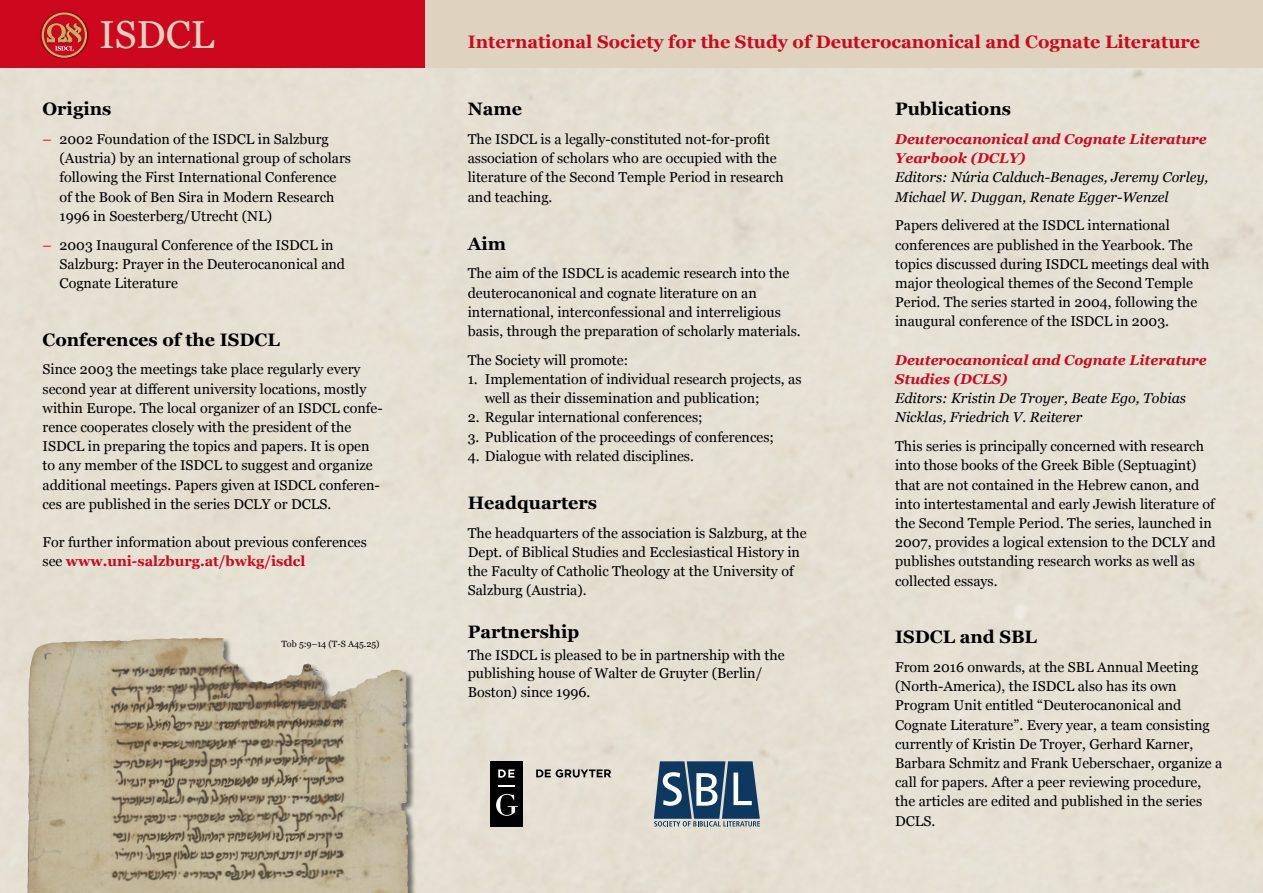
<style>
.page{position:relative;width:1263px;height:893px;background:#fff}
.page>*{position:absolute;margin:0;border:0;box-sizing:border-box;transform-origin:0 0}
.t1{font:39px "Georgia";color:#ded3bf}
.t2{font:700 18px "Georgia";color:#000}
.t3{font:700 18px "Georgia";color:#cd071e}
.t4{font:14.25px/19.2px "Georgia";color:#000}
.t5{font:italic 14.25px/19.2px "Georgia";color:#000}
.t6{font:italic 700 14.25px/19.2px "Georgia";color:#cd071e}
.t7{font:9px "Georgia";color:#000}
.s1{color:#cd071e}
.s2{font-weight:700;color:#cd071e}
</style>
<div class="page">
<div style="left:0;top:67px;width:1263px;height:826px;background:#e5e0d3"></div>
<div style="left:0;top:0;width:425px;height:67px;background:#cd071e"></div>
<div style="left:425px;top:0;width:838px;height:67px;background:#ded3bf"></div>
<div style="left:25px;top:638px;width:395px;height:255px;background:#000;opacity:.5"></div>
<img style="left:27px;top:638px;width:382px;height:255px">
<img style="left:40px;top:11px;width:49px;height:48px">
<svg style="left:42px;top:12px;width:45px;height:46px"></svg>
<div style="left:490px;top:761px;width:33px;height:65px;background:#000"></div>
<svg style="left:498px;top:785px;width:16px;height:1px"></svg>
<svg style="left:498px;top:769px;width:16px;height:9px"></svg>
<svg style="left:496px;top:794px;width:22px;height:22px"></svg>
<svg style="left:536px;top:769px;width:75px;height:8px"></svg>
<svg style="left:654px;top:761px;width:106px;height:65px;background:#537088"></svg>
<h1 class="t1" style="left:99px;top:11px;width:116px">ISDCL</h1>
<p class="t2" style="left:43px;top:97px;width:70px">Origins</p>
<p class="t4" style="left:60px;top:130px;width:293px;text-indent:-17px"><span class="s1">–</span> 2002 Foundation of the ISDCL in Salzburg (Austria) by an international group of scholars following the First International Conference of the Book of Ben Sira in Modern Research 1996 in Soesterberg/Utrecht (NL)</p>
<p class="t4" style="left:60px;top:235px;width:287px;text-indent:-17px"><span class="s1">–</span> 2003 Inaugural Conference of the ISDCL in<br>Salzburg: Prayer in the Deuterocanonical and<br>Cognate Literature</p>
<p class="t2" style="left:43px;top:328px;width:239px">Conferences of the ISDCL</p>
<p class="t4" style="left:43px;top:360px;width:342px">Since 2003 the meetings take place regularly every second year at different university locations, mostly within Europe. The local organizer of an ISDCL confe&shy;rence cooperates closely with the president of the ISDCL in preparing the topics and papers. It is open to any member of the ISDCL to suggest and organize additional meetings. Papers given at ISDCL conferen&shy;ces are published in the series DCLY or DCLS.</p>
<p class="t4" style="left:43px;top:533px;width:326px">For further information about previous conferences see <span class="s2">www.uni-salzburg.at/bwkg/isdcl</span></p>
<p class="t7" style="left:281px;top:638px;width:100px">Tob 5:9–14 (T-S A45.25)</p>
<p class="t3" style="left:468px;top:30px;width:734px">International Society for the Study of Deuterocanonical and Cognate Literature</p>
<p class="t2" style="left:468px;top:97px;width:56px">Name</p>
<p class="t4" style="left:468px;top:130px;width:317px">The ISDCL is a legally-constituted not-for-profit association of scholars who are occupied with the literature of the Second Temple Period in research and teaching.</p>
<p class="t2" style="left:468px;top:232px;width:40px">Aim</p>
<p class="t4" style="left:468px;top:264px;width:334px">The aim of the ISDCL is academic research into the deuterocanonical and cognate literature on an international, interconfessional and interreligious basis, through the preparation of scholarly materials.</p>
<p class="t4" style="left:468px;top:351px;width:162px">The Society will promote:</p>
<p class="t4" style="left:485px;top:370px;width:318px;text-indent:-17px">1. Implementation of individual research projects, as well as their dissemination and publication;</p>
<p class="t4" style="left:468px;top:408px;width:236px">2. Regular international conferences;</p>
<p class="t4" style="left:468px;top:427px;width:308px">3. Publication of the proceedings of conferences;</p>
<p class="t4" style="left:468px;top:447px;width:228px">4. Dialogue with related disciplines.</p>
<p class="t2" style="left:468px;top:491px;width:131px">Headquarters</p>
<p class="t4" style="left:468px;top:523px;width:340px">The headquarters of the association is Salzburg, at the Dept. of Biblical Studies and Ecclesiastical History in the Faculty of Catholic Theology at the University of Salzburg (Austria).</p>
<p class="t2" style="left:468px;top:620px;width:113px">Partnership</p>
<p class="t4" style="left:468px;top:646px;width:318px;line-height:18.6px">The ISDCL is pleased to be in partnership with the publishing house of Walter de Gruyter (Berlin/<br>Boston) since 1996.</p>
<p class="t2" style="left:895px;top:97px;width:117px">Publications</p>
<p class="t6" style="left:895px;top:129px;width:313px">Deuterocanonical and Cognate Literature<br>Yearbook (DCLY)</p>
<p class="t5" style="left:895px;top:168px;width:315px">Editors: Núria Calduch-Benages, Jeremy Corley,<br>Michael W. Duggan, Renate Egger-Wenzel</p>
<p class="t4" style="left:895px;top:216px;width:316px">Papers delivered at the ISDCL international conferences are published in the Yearbook. The topics discussed during ISDCL meetings deal with major theological themes of the Second Temple Period. The series started in 2004, following the inaugural conference of the ISDCL in 2003.</p>
<p class="t6" style="left:895px;top:350px;width:313px">Deuterocanonical and Cognate Literature<br>Studies (DCLS)</p>
<p class="t5" style="left:895px;top:389px;width:292px">Editors: Kristin De Troyer, Beate Ego, Tobias<br>Nicklas, Friedrich V. Reiterer</p>
<p class="t4" style="left:895px;top:437px;width:322px">This series is principally concerned with research into those books of the Greek Bible (Septuagint) that are not contained in the Hebrew canon, and into intertestamental and early Jewish literature of the Second Temple Period. The series, launched in 2007, provides a logical extension to the DCLY and publishes outstanding research works as well as collected essays.</p>
<p class="t2" style="left:895px;top:625px;width:143px">ISDCL and SBL</p>
<p class="t4" style="left:895px;top:658px;width:329px">From 2016 onwards, at the SBL Annual Meeting (North-America), the ISDCL also has its own Program Unit entitled “Deuterocanonical and Cognate Literature”. Every year, a team consisting currently of Kristin De Troyer, Gerhard Karner, Barbara Schmitz and Frank Ueberschaer, organize a call for papers. After a peer reviewing procedure, the articles are edited and published in the series DCLS.</p>
</div>
